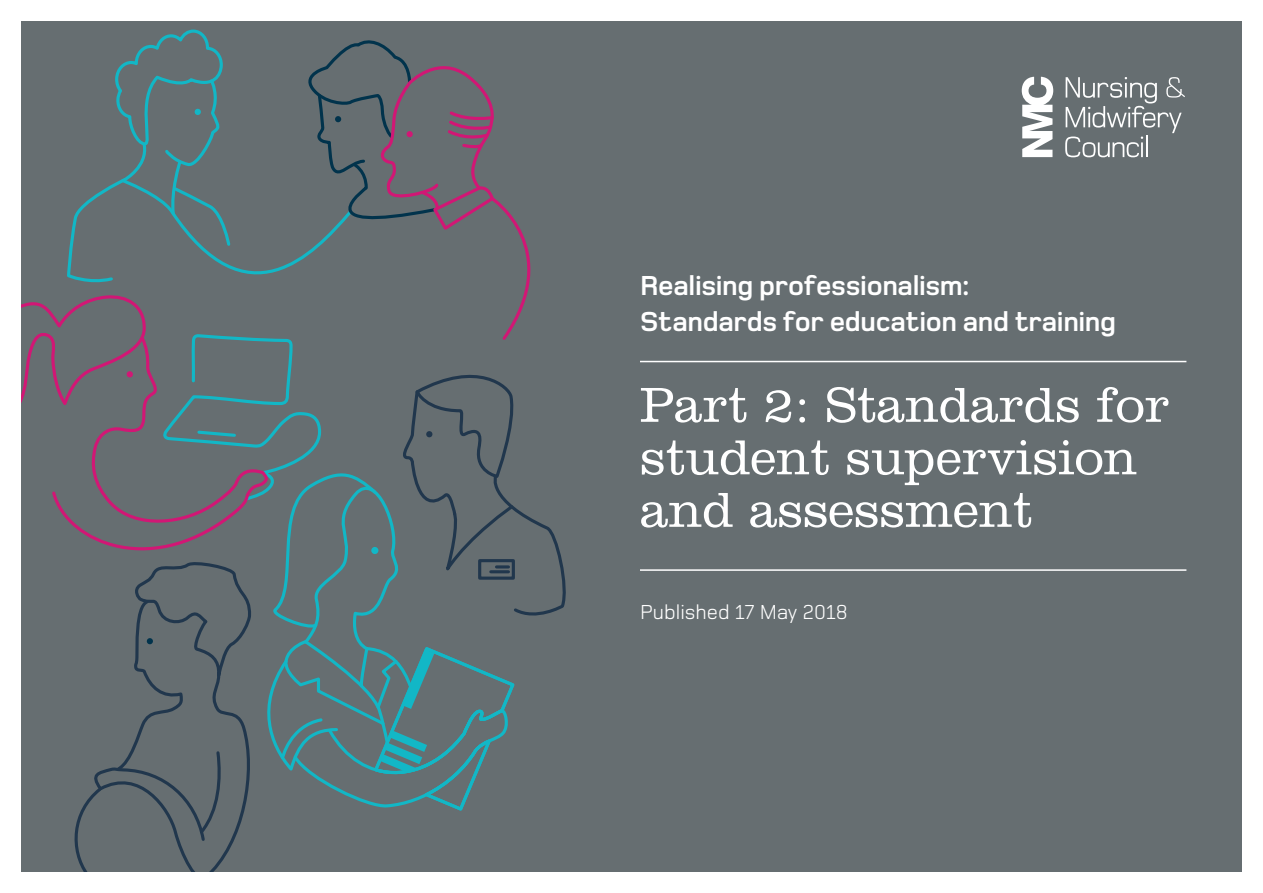
<style>
.page{position:relative;width:1263px;height:893px;background:#fff}
.page>*{position:absolute;margin:0;border:0;box-sizing:border-box;transform-origin:0 0}
.Cover_Heading{font:300 51px/52.5px "Clarendon";color:#fff}
.Cover_sub_heading{font:700 28.5px/36px "Foundry Monoline";letter-spacing:-.01em;color:#fff}
.Date{font:21px "Foundry Monoline";color:#fff}
</style>
<div class="page">
<div style="left:21px;top:21px;width:1221px;height:851px;background:#666e71"></div>
<svg style="left:21px;top:29px;width:545px;height:843px"></svg>
<svg style="left:1022px;top:77px;width:31px;height:80px"></svg>
<svg style="left:1065px;top:77px;width:120px;height:80px"></svg>
<hr style="left:640px;top:361px;width:546px;height:1px;background:#fff">
<hr style="left:640px;top:569px;width:546px;height:2px;background:#fff">
<p class="Cover_sub_heading" style="left:640px;top:268px;width:478px">Realising professionalism:<br>Standards for education and training</p>
<p class="Cover_Heading" style="left:640px;top:379px;width:531px">Part 2: Standards for student supervision and assessment</p>
<p class="Date" style="left:640px;top:601px;width:209px">Published 17 May 2018</p>
</div>
